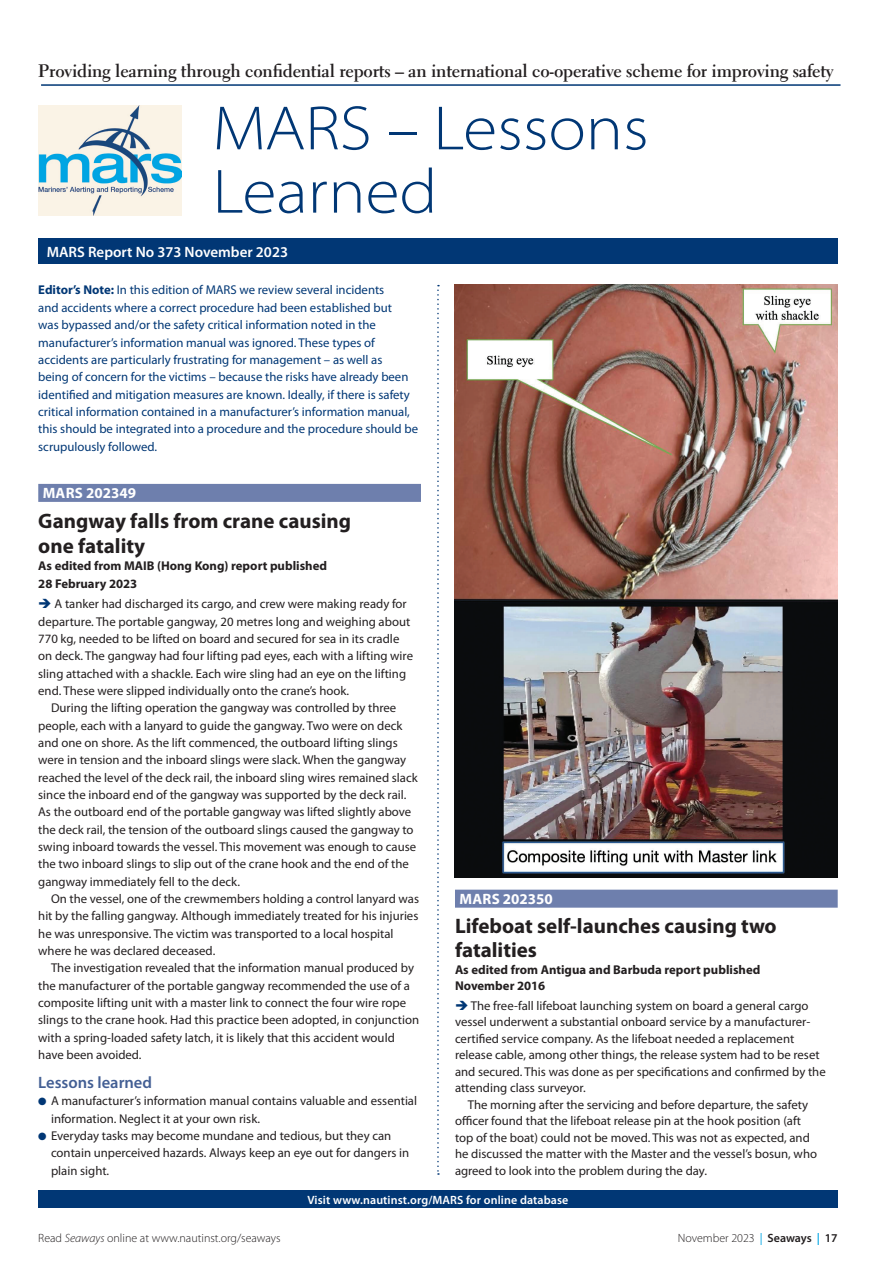
<style>
.page{position:relative;width:893px;height:1263px;background:#fff}
.page>*{position:absolute;margin:0;border:0;box-sizing:border-box;transform-origin:0 0}
.t1{font:300 semi-expanded 63px/63.3px "Myriad Pro";color:#013775}
.t2{font:700 21px/24px "Myriad Pro";color:#231f20}
.t3{font:700 18px "Electra LT Std";letter-spacing:-.01em;color:#231f20}
.t4{font:600 16.5px "Myriad Pro";color:#435f94}
.t5{font:600 15px "Myriad Pro";color:#fff}
.t6{font:700 15px "Myriad Pro";color:#fff}
.t7{font:12.75px/17.4px "Myriad Pro";color:#231f20}
.t8{font:12.75px/17.4px "Myriad Pro";color:#013775}
.t9{font:700 12.75px/16.5px "Myriad Pro";color:#231f20}
.t10{font:300 12px "Myriad Pro";color:#231f20}
.t11{font:600 12px "Myriad Pro";letter-spacing:.01em;color:#fff}
.s1{font-weight:700}
.s2{color:#013775}
.s3{font-style:italic}
.s4{font-weight:400;color:#00a5e3}
.s5{font-weight:600}
.s6{font-weight:600;color:#00a5e3}
</style>
<div class="page">
<hr style="left:41px;top:84px;width:799px;height:2px;background:#013775">
<img style="left:38px;top:105px;width:144px;height:110px">
<div style="left:38px;top:238px;width:800px;height:26px;background:#013775"></div>
<svg style="left:437px;top:285px;width:2px;height:890px"></svg>
<div style="left:38px;top:1191px;width:800px;height:17px;background:#013775"></div>
<div style="left:455px;top:890px;width:383px;height:18px;background:#6e7fad"></div>
<div style="left:38px;top:484px;width:383px;height:18px;background:#6e7fad"></div>
<img style="left:455px;top:285px;width:383px;height:592px">
<h3 class="t3" style="left:38px;top:59px;width:797px">Providing learning through confidential reports – an international co-operative scheme for improving safety</h3>
<h1 class="t1" style="left:213px;top:97px;width:438px">MARS – Lessons<br>Learned</h1>
<p class="t5" style="left:47px;top:242px;width:243px">MARS Report No 373 November 2023</p>
<p class="t8" style="left:38px;top:281px;width:381px"><span class="s1">Editor’s Note:</span> In this edition of MARS we review several incidents<br>and accidents where a correct procedure had been established but<br>was bypassed and/or the safety critical information noted in the manufacturer’s information manual was ignored. These types of accidents are particularly frustrating for management – as well as<br>being of concern for the victims – because the risks have already been identified and mitigation measures are known. Ideally, if there is safety critical information contained in a manufacturer’s information manual, this should be integrated into a procedure and the procedure should be scrupulously followed.</p>
<p class="t6" style="left:43px;top:483px;width:95px">MARS 202349</p>
<h2 class="t2" style="left:38px;top:508px;width:314px;line-height:24.9px">Gangway falls from crane causing one fatality</h2>
<p class="t9" style="left:38px;top:557px;width:290px;line-height:17.4px">As edited from MAIB (Hong Kong) report published<br>28 February 2023</p>
<p class="t7" style="left:38px;top:595px;width:376px"><span class="s2">➔</span> A tanker had discharged its cargo, and crew were making ready for departure. The portable gangway, 20 metres long and weighing about 770 kg, needed to be lifted on board and secured for sea in its cradle on deck. The gangway had four lifting pad eyes, each with a lifting wire sling attached with a shackle. Each wire sling had an eye on the lifting end. These were slipped individually onto the crane’s hook.</p>
<p class="t7" style="left:38px;top:699px;width:381px;text-indent:13px">During the lifting operation the gangway was controlled by three people, each with a lanyard to guide the gangway. Two were on deck and one on shore. As the lift commenced, the outboard lifting slings were in tension and the inboard slings were slack. When the gangway reached the level of the deck rail, the inboard sling wires remained slack since the inboard end of the gangway was supported by the deck rail.<br>As the outboard end of the portable gangway was lifted slightly above the deck rail, the tension of the outboard slings caused the gangway to swing inboard towards the vessel. This movement was enough to cause the two inboard slings to slip out of the crane hook and the end of the gangway immediately fell to the deck.</p>
<p class="t7" style="left:38px;top:890px;width:382px;text-indent:13px">On the vessel, one of the crewmembers holding a control lanyard was hit by the falling gangway. Although immediately treated for his injuries he was unresponsive. The victim was transported to a local hospital where he was declared deceased.</p>
<p class="t7" style="left:38px;top:959px;width:382px;text-indent:13px">The investigation revealed that the information manual produced by the manufacturer of the portable gangway recommended the use of a composite lifting unit with a master link to connect the four wire rope slings to the crane hook. Had this practice been adopted, in conjunction with a spring-loaded safety latch, it is likely that this accident would have been avoided.</p>
<p class="t4" style="left:38px;top:1072px;width:115px">Lessons learned</p>
<p class="t7" style="left:51px;top:1092px;width:368px;text-indent:-13px"><span class="s2">●</span> A manufacturer’s information manual contains valuable and essential information. Neglect it at your own risk.</p>
<p class="t7" style="left:51px;top:1127px;width:360px;text-indent:-13px"><span class="s2">●</span> Everyday tasks may become mundane and tedious, but they can contain unperceived hazards. Always keep an eye out for dangers in plain sight.</p>
<p class="t6" style="left:459px;top:889px;width:95px">MARS 202350</p>
<h2 class="t2" style="left:455px;top:913px;width:323px">Lifeboat self-launches causing two fatalities</h2>
<p class="t9" style="left:455px;top:961px;width:307px">As edited from Antigua and Barbuda report published<br>November 2016</p>
<p class="t7" style="left:455px;top:997px;width:372px;line-height:16.5px"><span class="s2">➔</span> The free-fall lifeboat launching system on board a general cargo vessel underwent a substantial onboard service by a manufacturer&shy;certified service company. As the lifeboat needed a replacement release cable, among other things, the release system had to be reset and secured. This was done as per specifications and confirmed by the attending class surveyor.</p>
<p class="t7" style="left:455px;top:1096px;width:364px;line-height:16.5px;text-indent:13px">The morning after the servicing and before departure, the safety officer found that the lifeboat release pin at the hook position (aft top of the boat) could not be moved. This was not as expected, and he discussed the matter with the Master and the vessel’s bosun, who agreed to look into the problem during the day.</p>
<p class="t11" style="left:307px;top:1192px;width:262px">Visit www.nautinst.org/MARS for online database</p>
<p class="t10" style="left:38px;top:1231px;width:244px">Read <span class="s3">Seaways</span> online at www.nautinst.org/seaways</p>
<p class="t10" style="left:678px;top:1231px;width:161px">November 2023 <span class="s4">|</span> <span class="s5">Seaways</span> <span class="s6">|</span> <span class="s5">17</span></p>
</div>
